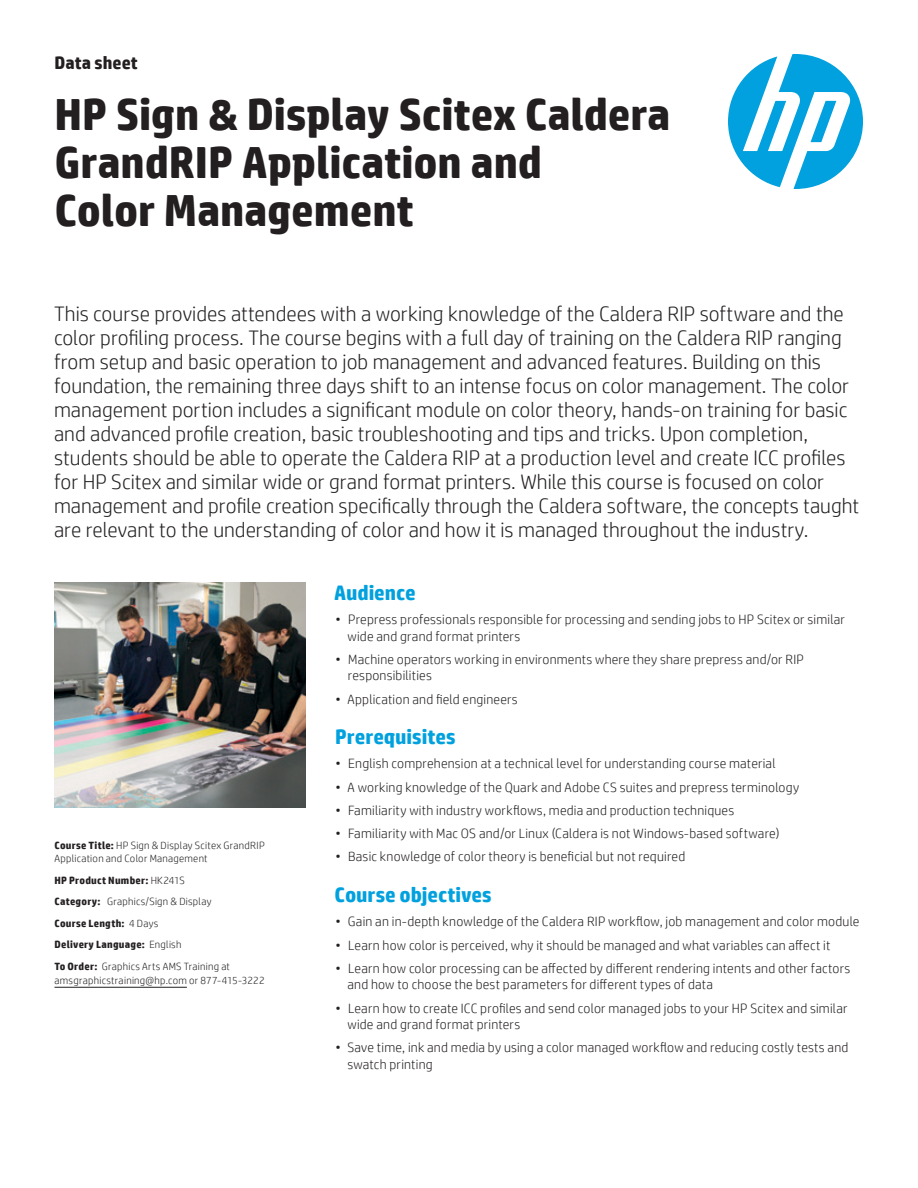
<style>
.page{position:relative;width:918px;height:1188px;background:#fff}
.page>*{position:absolute;margin:0;border:0;box-sizing:border-box;transform-origin:0 0}
.t1{font:700 45px/48px "HP Simplified";letter-spacing:-.005em;color:#231f20}
.t2{font:300 21px/24px "HP Simplified";color:#231f20}
.t3{font:700 21px "HP Simplified";letter-spacing:-.005em;color:#00a1de}
.t4{font:700 18px "HP Simplified";color:#231f20}
.t5{font:300 13.5px/16.5px "HP Simplified";letter-spacing:.015em;color:#231f20}
.t6{font:300 10.5px/21.6px "HP Simplified";letter-spacing:.025em;color:#231f20}
.s1{font-weight:700}
</style>
<div class="page">
<svg style="left:728px;top:54px;width:135px;height:135px"></svg>
<hr style="left:54px;top:987px;width:133px;height:1px;background:#231f20">
<img style="left:54px;top:583px;width:252px;height:225px">
<h3 class="t4" style="left:54px;top:51px;width:85px">Data sheet</h3>
<h1 class="t1" style="left:54px;top:91px;width:618px">HP Sign &amp; Display Scitex Caldera<br>GrandRIP Application and<br>Color Management</h1>
<p class="t2" style="left:54px;top:301px;width:807px">This course provides attendees with a working knowledge of the Caldera RIP software and the color profiling process. The course begins with a full day of training on the Caldera RIP ranging from setup and basic operation to job management and advanced features. Building on this foundation, the remaining three days shift to an intense focus on color management. The color management portion includes a significant module on color theory, hands-on training for basic and advanced profile creation, basic troubleshooting and tips and tricks. Upon completion, students should be able to operate the Caldera RIP at a production level and create ICC profiles for HP Scitex and similar wide or grand format printers. While this course is focused on color management and profile creation specifically through the Caldera software, the concepts taught are relevant to the understanding of color and how it is managed throughout the industry.</p>
<p class="t6" style="left:54px;top:838px;width:212px;line-height:13.5px"><span class="s1">Course Title:</span> HP Sign &amp; Display Scitex GrandRIP<br>Application and Color Management</p>
<p class="t6" style="left:54px;top:869px;width:177px"><span class="s1">HP Product Number:</span> HK241S<br><span class="s1">Category:</span> Graphics/Sign &amp; Display<br><span class="s1">Course Length:</span> 4 Days<br><span class="s1">Delivery Language:</span> English<br><span class="s1">To Order:</span> Graphics Arts AMS Training at</p>
<p class="t6" style="left:54px;top:969px;width:212px">amsgraphicstraining@hp.com or 877-415-3222</p>
<h2 class="t3" style="left:334px;top:579px;width:83px">Audience</h2>
<p class="t5" style="left:348px;top:611px;width:499px;text-indent:-12px">• Prepress professionals responsible for processing and sending jobs to HP Scitex or similar wide and grand format printers</p>
<p class="t5" style="left:348px;top:651px;width:458px;text-indent:-12px">• Machine operators working in environments where they share prepress and/or RIP responsibilities</p>
<p class="t5" style="left:336px;top:690px;width:184px">• Application and field engineers</p>
<h2 class="t3" style="left:335px;top:723px;width:122px">Prerequisites</h2>
<p class="t5" style="left:336px;top:755px;width:442px">• English comprehension at a technical level for understanding course material</p>
<p class="t5" style="left:336px;top:778px;width:465px">• A working knowledge of the Quark and Adobe CS suites and prepress terminology</p>
<p class="t5" style="left:336px;top:802px;width:400px">• Familiarity with industry workflows, media and production techniques</p>
<p class="t5" style="left:336px;top:825px;width:446px">• Familiarity with Mac OS and/or Linux (Caldera is not Windows-based software)</p>
<p class="t5" style="left:336px;top:848px;width:351px">• Basic knowledge of color theory is beneficial but not required</p>
<h2 class="t3" style="left:335px;top:881px;width:158px">Course objectives</h2>
<p class="t5" style="left:336px;top:913px;width:526px">• Gain an in-depth knowledge of the Caldera RIP workflow, job management and color module</p>
<p class="t5" style="left:336px;top:936px;width:496px">• Learn how color is perceived, why it should be managed and what variables can affect it</p>
<p class="t5" style="left:347px;top:959px;width:504px;text-indent:-12px">• Learn how color processing can be affected by different rendering intents and other factors and how to choose the best parameters for different types of data</p>
<p class="t5" style="left:348px;top:999px;width:502px;text-indent:-12px">• Learn how to create ICC profiles and send color managed jobs to your HP Scitex and similar wide and grand format printers</p>
<p class="t5" style="left:347px;top:1039px;width:503px;text-indent:-12px">• Save time, ink and media by using a color managed workflow and reducing costly tests and swatch printing</p>
</div>
